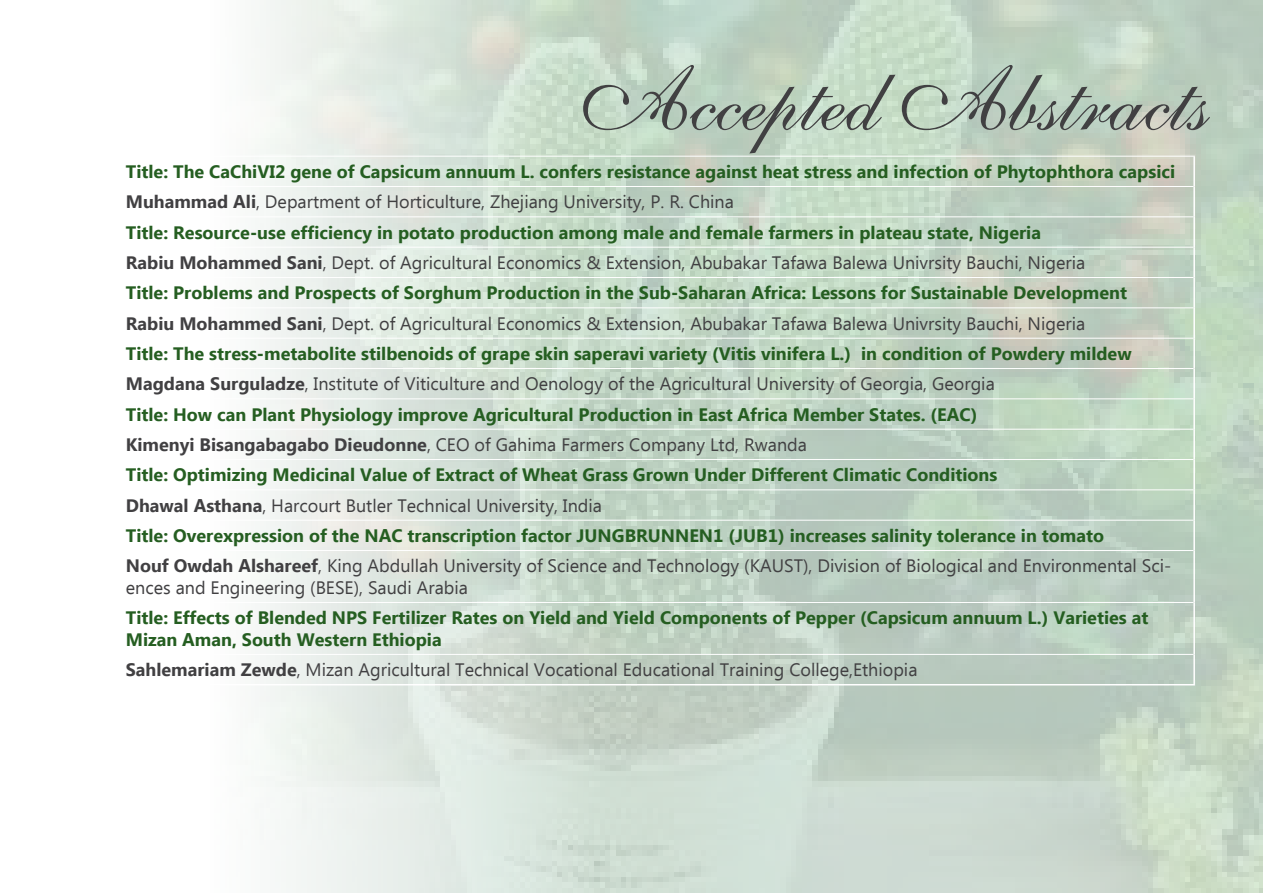
<style>
.page{position:relative;width:1263px;height:893px;background:#fff}
.page>*{position:absolute;margin:0;border:0;box-sizing:border-box;transform-origin:0 0}
.t1{font:90px "English 111 Presto BT";color:#414042}
.t2{font:700 18px/30.3px "Ebrima";color:#255e21}
.t3{font:18px "Ebrima";color:#414042}
.s1{color:#414042}
.s2{font-weight:400;color:#414042}
.s3{font-weight:700}
</style>
<div class="page">
<img style="left:260px;top:0;width:1003px;height:893px">
<hr style="left:115px;top:156px;width:1080px;height:1px;background:#fff">
<hr style="left:116px;top:186px;width:1077px;height:1px;background:#fff">
<hr style="left:116px;top:216px;width:1077px;height:1px;background:#fff">
<hr style="left:116px;top:247px;width:1077px;height:1px;background:#fff">
<hr style="left:116px;top:277px;width:1077px;height:1px;background:#fff">
<hr style="left:116px;top:307px;width:1077px;height:1px;background:#fff">
<hr style="left:116px;top:338px;width:1077px;height:1px;background:#fff">
<hr style="left:116px;top:368px;width:1077px;height:1px;background:#fff">
<hr style="left:116px;top:398px;width:1077px;height:1px;background:#fff">
<hr style="left:116px;top:429px;width:1077px;height:1px;background:#fff">
<hr style="left:116px;top:459px;width:1077px;height:1px;background:#fff">
<hr style="left:116px;top:489px;width:1077px;height:1px;background:#fff">
<hr style="left:116px;top:520px;width:1077px;height:1px;background:#fff">
<hr style="left:116px;top:550px;width:1077px;height:1px;background:#fff">
<hr style="left:116px;top:602px;width:1077px;height:1px;background:#fff">
<hr style="left:116px;top:654px;width:1077px;height:1px;background:#fff">
<hr style="left:1193px;top:157px;width:2px;height:29px;background:#fff">
<hr style="left:1193px;top:186px;width:2px;height:31px;background:#fff">
<hr style="left:1193px;top:217px;width:2px;height:30px;background:#fff">
<hr style="left:1193px;top:247px;width:2px;height:30px;background:#fff">
<hr style="left:1193px;top:277px;width:2px;height:31px;background:#fff">
<hr style="left:1193px;top:308px;width:2px;height:30px;background:#fff">
<hr style="left:1193px;top:338px;width:2px;height:30px;background:#fff">
<hr style="left:1193px;top:368px;width:2px;height:31px;background:#fff">
<hr style="left:1193px;top:399px;width:2px;height:30px;background:#fff">
<hr style="left:1193px;top:429px;width:2px;height:30px;background:#fff">
<hr style="left:1193px;top:459px;width:2px;height:31px;background:#fff">
<hr style="left:1193px;top:490px;width:2px;height:30px;background:#fff">
<hr style="left:1193px;top:520px;width:2px;height:30px;background:#fff">
<hr style="left:1193px;top:550px;width:2px;height:52px;background:#fff">
<hr style="left:1193px;top:602px;width:2px;height:52px;background:#fff">
<hr style="left:1193px;top:654px;width:2px;height:30px;background:#fff">
<hr style="left:115px;top:684px;width:1080px;height:1px;background:#fff">
<h1 class="t1" style="left:581px;top:45px;width:630px">Accepted Abstracts</h1>
<p class="t2" style="left:126px;top:157px;width:1051px">Title: The CaChiVI2 gene of Capsicum annuum L. confers resistance against heat stress and infection of Phytophthora capsici <span class="s1">Muhammad Ali</span><span class="s2">, Department of Horticulture, Zhejiang University, P. R. China<br></span>Title: Resource-use efficiency in potato production among male and female farmers in plateau state, Nigeria<br><span class="s1">Rabiu Mohammed Sani</span><span class="s2">, Dept. of Agricultural Economics &amp; Extension, Abubakar Tafawa Balewa Univrsity Bauchi, Nigeria<br></span>Title: Problems and Prospects of Sorghum Production in the Sub-Saharan Africa: Lessons for Sustainable Development <span class="s1">Rabiu Mohammed Sani</span><span class="s2">, Dept. of Agricultural Economics &amp; Extension, Abubakar Tafawa Balewa Univrsity Bauchi, Nigeria<br></span>Title: The stress-metabolite stilbenoids of grape skin saperavi variety (Vitis vinifera L.) in condition of Powdery mildew <span class="s1">Magdana Surguladze</span><span class="s2">, Institute of Viticulture and Oenology of the Agricultural University of Georgia, Georgia<br></span>Title: How can Plant Physiology improve Agricultural Production in East Africa Member States. (EAC)<br><span class="s1">Kimenyi Bisangabagabo Dieudonne</span><span class="s2">, CEO of Gahima Farmers Company Ltd, Rwanda<br></span>Title: Optimizing Medicinal Value of Extract of Wheat Grass Grown Under Different Climatic Conditions<br><span class="s1">Dhawal Asthana</span><span class="s2">, Harcourt Butler Technical University, India<br></span>Title: Overexpression of the NAC transcription factor JUNGBRUNNEN1 (JUB1) increases salinity tolerance in tomato<br><span class="s1">Nouf Owdah Alshareef</span><span class="s2">, King Abdullah University of Science and Technology (KAUST), Division of Biological and Environmental Sci-</span></p>
<p class="t3" style="left:126px;top:575px;width:344px">ences and Engineering (BESE), Saudi Arabia</p>
<p class="t2" style="left:126px;top:608px;width:1024px;line-height:21.6px">Title: Effects of Blended NPS Fertilizer Rates on Yield and Yield Components of Pepper (Capsicum annuum L.) Varieties at<br>Mizan Aman, South Western Ethiopia</p>
<p class="t3" style="left:126px;top:657px;width:793px"><span class="s3">Sahlemariam Zewde</span>, Mizan Agricultural Technical Vocational Educational Training College,Ethiopia</p>
</div>
